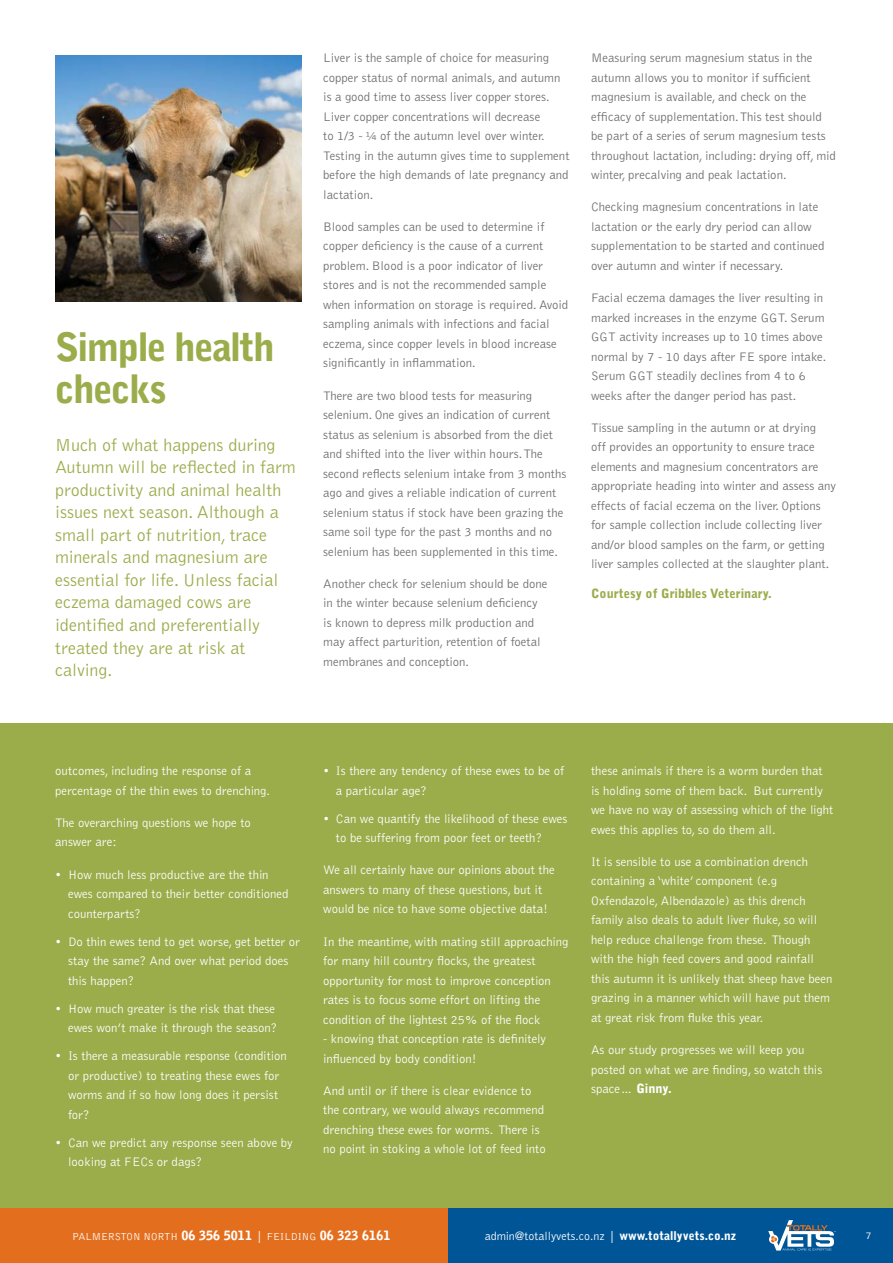
<style>
.page{position:relative;width:893px;height:1263px;background:#fff}
.page>*{position:absolute;margin:0;border:0;box-sizing:border-box;transform-origin:0 0}
.t1{font:900 39px/42px "Bell Gothic";letter-spacing:-.04em;color:#9bac4b}
.t2{font:300 18px/22.5px "Bell Gothic";color:#9bac4b}
.t3{font:300 12.75px/19.5px "Bell Gothic";color:#6d6e70}
.t4{font:300 12.75px/19.5px "Bell Gothic";color:#fff}
.t5{font:900 12.75px "Bell Gothic";color:#9bac4b}
.t6{font:300 12px "Bell Gothic";color:#fff}
.t7{font:300 10.5px "Bell Gothic";color:#fff}
.s1{font-weight:900}
.s2{font-weight:900;font-size:12.75px}
.s3{font-size:12px}
</style>
<div class="page">
<div style="left:0;top:1208px;width:449px;height:55px;background:#e36f1e"></div>
<div style="left:449px;top:1208px;width:444px;height:55px;background:#005596"></div>
<svg style="left:768px;top:1220px;width:68px;height:30px"></svg>
<div style="left:0;top:723px;width:893px;height:485px;background:#9bac4b"></div>
<img style="left:55px;top:55px;width:247px;height:247px">
<h1 class="t1" style="left:55px;top:329px;width:221px">Simple health checks</h1>
<p class="t2" style="left:55px;top:435px;width:242px">Much of what happens during<br>Autumn will be reflected in farm productivity and animal health issues next season. Although a small part of nutrition, trace minerals and magnesium are essential for life. Unless facial eczema damaged cows are identified and preferentially treated they are at risk at calving.</p>
<p class="t3" style="left:323px;top:49px;width:248px">Liver is the sample of choice for measuring copper status of normal animals, and autumn is a good time to assess liver copper stores.<br>Liver copper concentrations will decrease<br>to 1/3 - ¼ of the autumn level over winter.<br>Testing in the autumn gives time to supplement before the high demands of late pregnancy and lactation.</p>
<p class="t3" style="left:323px;top:218px;width:246px">Blood samples can be used to determine if copper deficiency is the cause of a current problem. Blood is a poor indicator of liver stores and is not the recommended sample when information on storage is required. Avoid sampling animals with infections and facial eczema, since copper levels in blood increase significantly in inflammation.</p>
<p class="t3" style="left:323px;top:386px;width:245px">There are two blood tests for measuring selenium. One gives an indication of current status as selenium is absorbed from the diet and shifted into the liver within hours. The second reflects selenium intake from 3 months ago and gives a reliable indication of current selenium status if stock have been grazing the same soil type for the past 3 months and no selenium has been supplemented in this time.</p>
<p class="t3" style="left:323px;top:575px;width:226px">Another check for selenium should be done in the winter because selenium deficiency is known to depress milk production and may affect parturition, retention of foetal membranes and conception.</p>
<p class="t3" style="left:591px;top:49px;width:246px">Measuring serum magnesium status in the autumn allows you to monitor if sufficient magnesium is available, and check on the efficacy of supplementation. This test should be part of a series of serum magnesium tests throughout lactation, including: drying off, mid winter, precalving and peak lactation.</p>
<p class="t3" style="left:591px;top:198px;width:235px">Checking magnesium concentrations in late lactation or the early dry period can allow supplementation to be started and continued over autumn and winter if necessary.</p>
<p class="t3" style="left:591px;top:289px;width:237px">Facial eczema damages the liver resulting in marked increases in the enzyme GGT. Serum GGT activity increases up to 10 times above normal by 7 - 10 days after FE spore intake.<br>Serum GGT steadily declines from 4 to 6 weeks after the danger period has past.</p>
<p class="t3" style="left:591px;top:419px;width:247px">Tissue sampling in the autumn or at drying<br>off provides an opportunity to ensure trace elements and magnesium concentrators are appropriate heading into winter and assess any effects of facial eczema on the liver. Options for sample collection include collecting liver and/or blood samples on the farm, or getting liver samples collected at the slaughter plant.</p>
<p class="t5" style="left:591px;top:588px;width:182px">Courtesy of Gribbles Veterinary.</p>
<p class="t4" style="left:55px;top:762px;width:216px">outcomes, including the response of a percentage of the thin ewes to drenching.</p>
<p class="t4" style="left:55px;top:813px;width:197px">The overarching questions we hope to answer are:</p>
<p class="t4" style="left:68px;top:865px;width:222px;text-indent:-13px">• How much less productive are the thin ewes compared to their better conditioned counterparts?</p>
<p class="t4" style="left:68px;top:932px;width:234px;text-indent:-13px">• Do thin ewes tend to get worse, get better or stay the same? And over what period does this happen?</p>
<p class="t4" style="left:55px;top:999px;width:224px;text-align:right">• How much greater is the risk that these ewes won’t make it through the season?</p>
<p class="t4" style="left:68px;top:1047px;width:220px;text-indent:-13px">• Is there a measurable response (condition or productive) to treating these ewes for worms and if so how long does it persist for?</p>
<p class="t4" style="left:68px;top:1133px;width:226px;text-indent:-13px">• Can we predict any response seen above by looking at FECs or dags?</p>
<p class="t4" style="left:336px;top:762px;width:230px;text-indent:-13px">• Is there any tendency of these ewes to be of a particular age?</p>
<p class="t4" style="left:336px;top:809px;width:233px;text-indent:-13px">• Can we quantify the likelihood of these ewes to be suffering from poor feet or teeth?</p>
<p class="t4" style="left:323px;top:861px;width:233px">We all certainly have our opinions about the answers to many of these questions, but it would be nice to have some objective data!</p>
<p class="t4" style="left:323px;top:932px;width:247px">In the meantime, with mating still approaching for many hill country flocks, the greatest opportunity for most to improve conception rates is to focus some effort on lifting the condition of the lightest 25% of the flock</p>
<p class="t4" style="left:323px;top:1030px;width:224px">- knowing that conception rate is definitely influenced by body condition!</p>
<p class="t4" style="left:323px;top:1081px;width:224px">And until or if there is clear evidence to the contrary, we would always recommend drenching these ewes for worms. There is no point in stoking a whole lot of feed into</p>
<p class="t4" style="left:591px;top:762px;width:244px">these animals if there is a worm burden that is holding some of them back. But currently we have no way of assessing which of the light ewes this applies to, so do them all.</p>
<p class="t4" style="left:591px;top:852px;width:243px">It is sensible to use a combination drench containing a ‘white’ component (e.g Oxfendazole, Albendazole) as this drench family also deals to adult liver fluke, so will help reduce challenge from these. Though with the high feed covers and good rainfall this autumn it is unlikely that sheep have been grazing in a manner which will have put them at great risk from fluke this year.</p>
<p class="t4" style="left:591px;top:1041px;width:233px">As our study progresses we will keep you posted on what we are finding, so watch this space… <span class="s1">Ginny.</span></p>
<p class="t7" style="left:72px;top:1232px;width:320px">PALMERSTON NORTH <span class="s2">06 356 5011</span> <span class="s3">|</span> FEILDING <span class="s2">06 323 6161</span></p>
<p class="t6" style="left:485px;top:1231px;width:253px">admin@totallyvets.co.nz | <span class="s1">www.totallyvets.co.nz</span></p>
<p class="t7" style="left:866px;top:1231px;width:7px">7</p>
</div>
